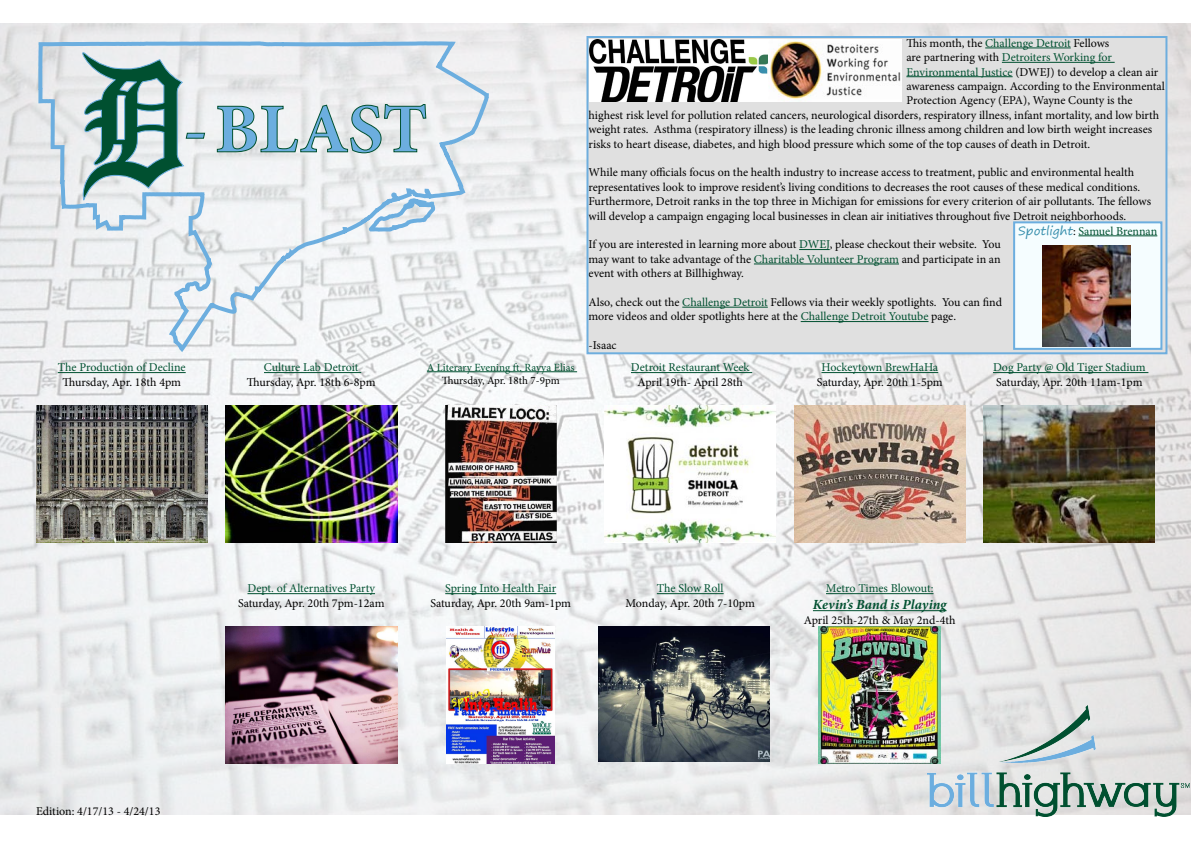
<style>
.page{position:relative;width:1191px;height:842px;background:#fff}
.page>*{position:absolute;margin:0;border:0;box-sizing:border-box;transform-origin:0 0}
.t1{font:700 70px "Minion Pro";letter-spacing:-.005em;color:#6caedf}
.t2{font:italic 700 14px "Minion Pro";color:#005030}
.t3{font:12px/14.4px "Minion Pro";color:#000}
.t4{font:12px "Minion Pro";letter-spacing:-.005em;color:#005030}
.t5{font:11px "Minion Pro";color:#005030}
.t6{font:11px "Minion Pro";color:#000}
.s1{color:#005030}
.s2{color:#000}
.s3{font-family:"Segoe Print";color:#388fad}
</style>
<div class="page">
<img style="left:0;top:24px;width:1190px;height:791px">
<div style="left:587px;top:37px;width:579px;height:316px;background:#e0e0e0"></div>
<hr style="left:985px;top:47px;width:85px;height:1px;background:#005030">
<hr style="left:1002px;top:62px;width:112px;height:1px;background:#005030">
<hr style="left:906px;top:76px;width:106px;height:1px;background:#005030">
<hr style="left:799px;top:249px;width:30px;height:1px;background:#005030">
<hr style="left:754px;top:263px;width:145px;height:1px;background:#005030">
<hr style="left:682px;top:307px;width:86px;height:1px;background:#005030">
<hr style="left:800px;top:321px;width:128px;height:1px;background:#005030">
<div style="left:586px;top:36px;width:581px;height:318px;border:2px solid #6eaede"></div>
<hr style="left:427px;top:371px;width:150px;height:1px;background:#005030">
<img style="left:492px;top:406px;width:64px;height:137px">
<hr style="left:821px;top:372px;width:117px;height:1px;background:#005030">
<img style="left:794px;top:406px;width:171px;height:137px">
<hr style="left:993px;top:372px;width:155px;height:1px;background:#005030">
<img style="left:983px;top:406px;width:171px;height:137px">
<hr style="left:631px;top:372px;width:121px;height:1px;background:#005030">
<img style="left:604px;top:406px;width:172px;height:137px">
<hr style="left:445px;top:593px;width:111px;height:1px;background:#005030">
<img style="left:492px;top:627px;width:63px;height:137px">
<div style="left:1013px;top:221px;width:149px;height:129px;background:#f5fdff;border:2px solid #6caedf"></div>
<img style="left:1043px;top:246px;width:87px;height:101px">
<hr style="left:1078px;top:235px;width:79px;height:1px;background:#005030">
<img style="left:36px;top:23px;width:456px;height:792px">
<hr style="left:657px;top:593px;width:66px;height:1px;background:#005030">
<img style="left:598px;top:627px;width:172px;height:134px">
<img style="left:927px;top:705px;width:262px;height:112px">
<hr style="left:826px;top:593px;width:107px;height:1px;background:#005030">
<hr style="left:813px;top:610px;width:133px;height:1px;background:#005030">
<img style="left:818px;top:627px;width:122px;height:137px">
<svg style="left:82px;top:52px;width:124px;height:149px"></svg>
<svg style="left:216px;top:104px;width:211px;height:50px"></svg>
<img style="left:589px;top:39px;width:313px;height:63px">
<p class="t1" style="left:183px;top:80px;width:246px">- BLAST</p>
<p class="t3" style="left:906px;top:36px;width:204px">This month, the <span class="s1">Challenge Detroit</span> Fellows</p>
<p class="t4" style="left:906px;top:49px;width:207px"><span class="s2">are partnering with</span> Detroiters Working for</p>
<p class="t3" style="left:906px;top:65px;width:253px"><span class="s1">Environmental Justice</span> (DWEJ) to develop a clean air</p>
<p class="t3" style="left:906px;top:79px;width:260px">awareness campaign. According to the Environmental</p>
<p class="t3" style="left:906px;top:93px;width:228px">Protection Agency (EPA), Wayne County is the</p>
<p class="t3" style="left:588px;top:108px;width:572px">highest risk level for pollution related cancers, neurological disorders, respiratory illness, infant mortality, and low birth</p>
<p class="t3" style="left:588px;top:122px;width:565px">weight rates. Asthma (respiratory illness) is the leading chronic illness among children and low birth weight increases</p>
<p class="t3" style="left:588px;top:137px;width:503px">risks to heart disease, diabetes, and high blood pressure which some of the top causes of death in Detroit.</p>
<p class="t3" style="left:588px;top:165px;width:564px">While many officials focus on the health industry to increase access to treatment, public and environmental health representatives look to improve resident’s living conditions to decreases the root causes of these medical conditions.<br>Furthermore, Detroit ranks in the top three in Michigan for emissions for every criterion of air pollutants. The fellows will develop a campaign engaging local businesses in clean air initiatives throughout five Detroit neighborhoods.</p>
<p class="t3" style="left:588px;top:237px;width:414px;text-align:justify">If you are interested in learning more about <span class="s1">DWEJ</span>, please checkout their website. You may want to take advantage of the <span class="s1">Charitable Volunteer Program</span> and participate in an event with others at Billhighway.</p>
<p class="t3" style="left:588px;top:295px;width:415px">Also, check out the <span class="s1">Challenge Detroit</span> Fellows via their weekly spotlights. You can find more videos and older spotlights here at the <span class="s1">Challenge Detroit Youtube</span> page.</p>
<p class="t3" style="left:588px;top:338px;width:30px">-Isaac</p>
<p class="t4" style="left:1018px;top:223px;width:141px"><span class="s3">Spotlight</span><span class="s2">:</span> Samuel Brennan</p>
<p class="t4" style="left:58px;top:359px;width:129px">The Production of Decline</p>
<p class="t3" style="left:62px;top:375px;width:120px">Thursday, Apr. 18th 4pm</p>
<p class="t4" style="left:264px;top:359px;width:96px">Culture Lab Detroit</p>
<p class="t3" style="left:247px;top:375px;width:130px">Thursday, Apr. 18th 6-8pm</p>
<p class="t5" style="left:427px;top:360px;width:149px">A Literary Evening ft. Rayya Elias</p>
<p class="t6" style="left:442px;top:373px;width:119px">Thursday, Apr. 18th 7-9pm</p>
<p class="t4" style="left:631px;top:359px;width:120px">Detroit Restaurant Week</p>
<p class="t3" style="left:637px;top:375px;width:107px">April 19th- April 28th</p>
<p class="t4" style="left:821px;top:359px;width:118px">Hockeytown BrewHaHa</p>
<p class="t3" style="left:817px;top:375px;width:127px">Saturday, Apr. 20th 1-5pm</p>
<p class="t4" style="left:993px;top:359px;width:154px">Dog Party @ Old Tiger Stadium</p>
<p class="t3" style="left:996px;top:375px;width:148px">Saturday, Apr. 20th 11am-1pm</p>
<p class="t3" style="left:36px;top:804px;width:126px">Edition: 4/17/13 - 4/24/13</p>
<p class="t4" style="left:247px;top:581px;width:129px">Dept. of Alternatives Party</p>
<p class="t3" style="left:238px;top:596px;width:148px">Saturday, Apr. 20th 7pm-12am</p>
<p class="t4" style="left:445px;top:581px;width:112px">Spring Into Health Fair</p>
<p class="t3" style="left:430px;top:596px;width:142px">Saturday, Apr. 20th 9am-1pm</p>
<p class="t4" style="left:657px;top:581px;width:68px">The Slow Roll</p>
<p class="t3" style="left:625px;top:596px;width:131px">Monday, Apr. 20th 7-10pm</p>
<p class="t4" style="left:826px;top:581px;width:109px">Metro Times Blowout:</p>
<p class="t2" style="left:813px;top:595px;width:135px">Kevin’s Band is Playing</p>
<p class="t3" style="left:804px;top:613px;width:153px">April 25th-27th &amp; May 2nd-4th</p>
</div>
